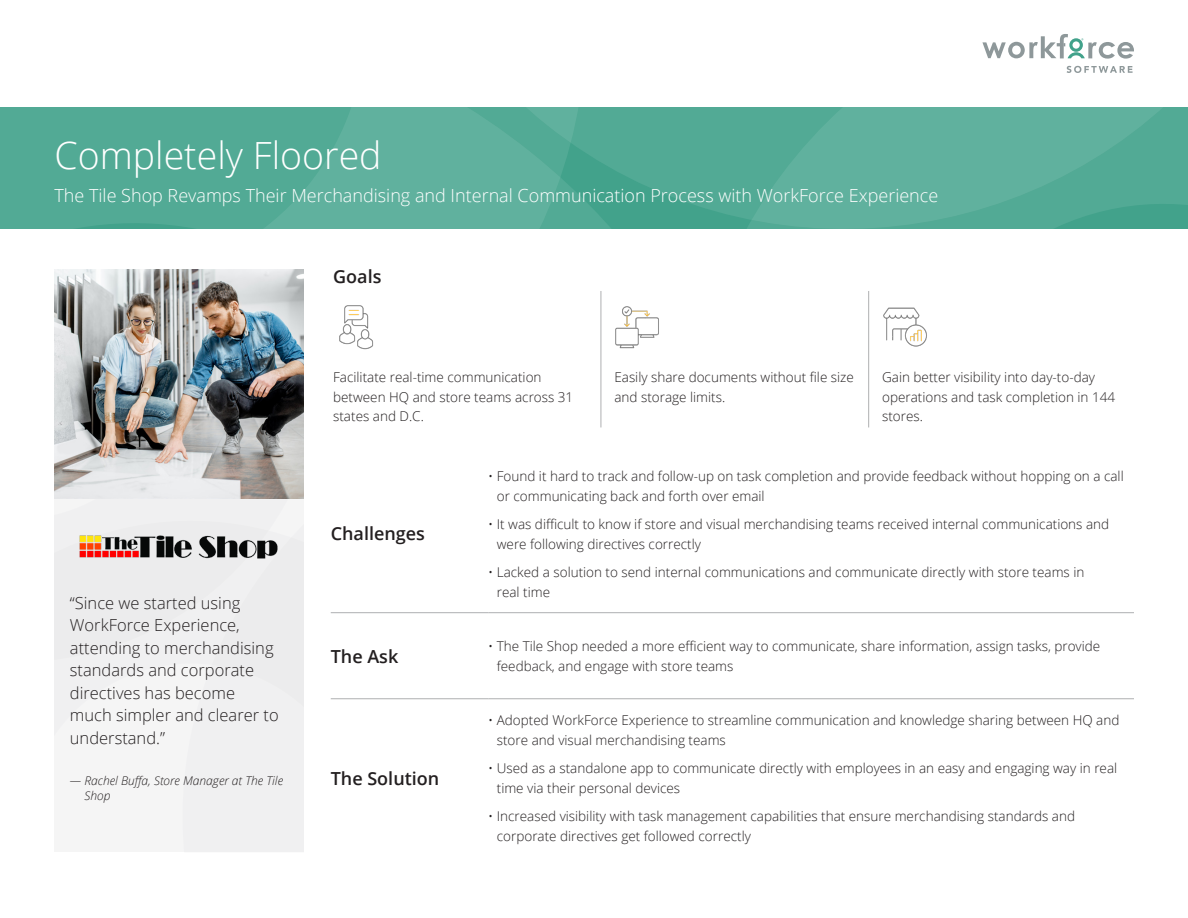
<style>
.page{position:relative;width:1188px;height:918px;background:#fff}
.page>*{position:absolute;margin:0;border:0;box-sizing:border-box;transform-origin:0 0}
.t1{font:300 37.5px "Open Sans";color:#fff}
.t2{font:300 18px "Open Sans";color:#fff}
.Body_Header_Large_12{font:600 18px "Open Sans";color:#231f20}
.Callout_Quote_12_17p{font:300 16.5px/22.5px "Open Sans";color:#231f20}
.Body_Copy_9_13pt_Lig{font:300 13.5px/19.5px "Open Sans";color:#231f20}
.Callout_Quote_Attrib{font:italic 300 12px/15px "Open Sans";color:#231f20}
</style>
<div class="page">
<svg style="left:654px;top:107px;width:32px;height:121px;background:#4da792"></svg>
<svg style="left:0;top:107px;width:654px;height:121px;background:#55ab97"></svg>
<svg style="left:686px;top:107px;width:502px;height:121px;background:#58ad99"></svg>
<svg style="left:1067px;top:66px;width:66px;height:7px"></svg>
<svg style="left:982px;top:34px;width:152px;height:25px"></svg>
<hr style="left:601px;top:291px;width:1px;height:136px;background:#aeafb1">
<hr style="left:868px;top:291px;width:1px;height:136px;background:#aeafb1">
<img style="left:339px;top:305px;width:35px;height:44px">
<img style="left:615px;top:306px;width:44px;height:43px">
<img style="left:883px;top:307px;width:44px;height:40px">
<div style="left:54px;top:499px;width:250px;height:353px;background:#f0f0f1"></div>
<hr style="left:331px;top:612px;width:157px;height:1px;background:#aeafb1">
<hr style="left:488px;top:612px;width:646px;height:1px;background:#aeafb1">
<hr style="left:331px;top:698px;width:157px;height:1px;background:#aeafb1">
<hr style="left:488px;top:698px;width:646px;height:1px;background:#aeafb1">
<img style="left:55px;top:270px;width:249px;height:229px">
<img style="left:79px;top:519px;width:199px;height:56px">
<h1 class="t1" style="left:55px;top:130px;width:329px">Completely Floored</h1>
<h2 class="t2" style="left:55px;top:183px;width:885px">The Tile Shop Revamps Their Merchandising and Internal Communication Process with WorkForce Experience</h2>
<p class="Body_Header_Large_12" style="left:333px;top:264px;width:50px">Goals</p>
<p class="Callout_Quote_12_17p" style="left:70px;top:591px;width:210px">“Since we started using<br>WorkForce Experience, attending to merchandising standards and corporate directives has become much simpler and clearer to understand.”</p>
<p class="Callout_Quote_Attrib" style="left:85px;top:773px;width:200px;text-indent:-15px">— Rachel Buffa, Store Manager at The Tile<br>Shop</p>
<p class="Body_Copy_9_13pt_Lig" style="left:333px;top:367px;width:242px">Facilitate real-time communication between HQ and store teams across 31 states and D.C.</p>
<p class="Body_Copy_9_13pt_Lig" style="left:614px;top:367px;width:241px">Easily share documents without file size and storage limits.</p>
<p class="Body_Copy_9_13pt_Lig" style="left:882px;top:367px;width:235px">Gain better visibility into day-to-day operations and task completion in 144 stores.</p>
<p class="Body_Header_Large_12" style="left:331px;top:522px;width:96px">Challenges</p>
<p class="Body_Copy_9_13pt_Lig" style="left:497px;top:466px;width:628px;text-indent:-9px">• Found it hard to track and follow-up on task completion and provide feedback without hopping on a call or communicating back and forth over email</p>
<p class="Body_Copy_9_13pt_Lig" style="left:497px;top:514px;width:614px;text-indent:-9px">• It was difficult to know if store and visual merchandising teams received internal communications and were following directives correctly</p>
<p class="Body_Copy_9_13pt_Lig" style="left:497px;top:562px;width:589px;text-indent:-9px">• Lacked a solution to send internal communications and communicate directly with store teams in real time</p>
<p class="Body_Header_Large_12" style="left:331px;top:644px;width:69px">The Ask</p>
<p class="Body_Copy_9_13pt_Lig" style="left:497px;top:636px;width:605px;text-indent:-9px">• The Tile Shop needed a more efficient way to communicate, share information, assign tasks, provide feedback, and engage with store teams</p>
<p class="Body_Header_Large_12" style="left:331px;top:766px;width:110px">The Solution</p>
<p class="Body_Copy_9_13pt_Lig" style="left:497px;top:710px;width:624px;text-indent:-9px">• Adopted WorkForce Experience to streamline communication and knowledge sharing between HQ and store and visual merchandising teams</p>
<p class="Body_Copy_9_13pt_Lig" style="left:497px;top:758px;width:622px;text-indent:-9px">• Used as a standalone app to communicate directly with employees in an easy and engaging way in real time via their personal devices</p>
<p class="Body_Copy_9_13pt_Lig" style="left:497px;top:806px;width:580px;text-indent:-9px">• Increased visibility with task management capabilities that ensure merchandising standards and corporate directives get followed correctly</p>
</div>
